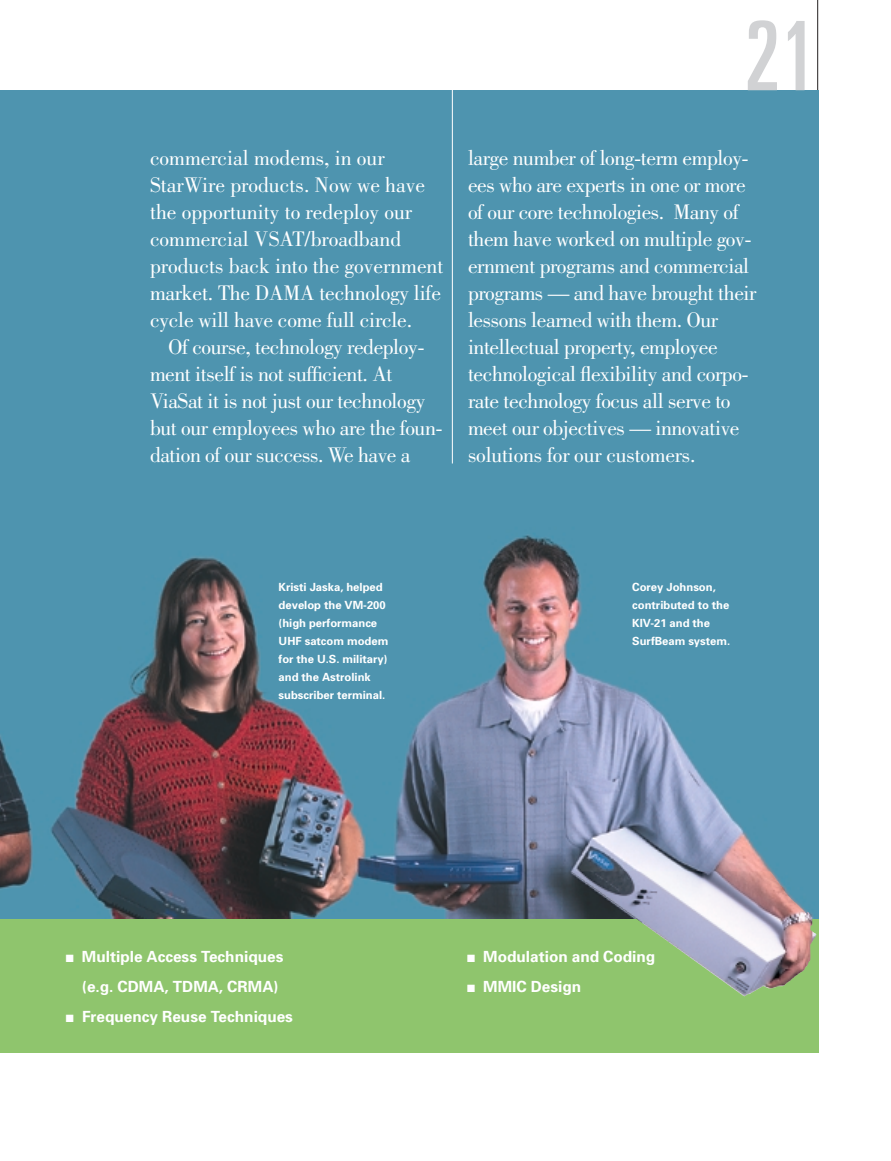
<style>
.page{position:relative;width:891px;height:1161px;background:#fff}
.page>*{position:absolute;margin:0;border:0;box-sizing:border-box;transform-origin:0 0}
.t1{font:ultra-condensed 96px "Univers";color:#d1d2d4}
.t2{font:21.75px/27px "Bodoni";letter-spacing:-.02em;color:#fff}
.t3{font:21.75px/27px "Bodoni";color:#fff}
.t4{font:700 15.3px/30px "Univers";color:#fff}
.t5{font:700 11.25px/18px "Univers";color:#fff}
</style>
<div class="page">
<img style="left:0;top:90px;width:818px;height:830px">
<hr style="left:817px;top:0;width:1px;height:90px;background:#231f20">
<div style="left:0;top:920px;width:818px;height:133px;background:#8fc56d"></div>
<hr style="left:452px;top:79px;width:1px;height:385px;background:#fff">
<img style="left:571px;top:871px;width:246px;height:126px">
<p class="t3" style="left:150px;top:147px;width:295px">commercial modems, in our<br>StarWire products. Now we have the opportunity to redeploy our commercial VSAT/broadband products back into the government market. The DAMA technology life cycle will have come full circle.</p>
<p class="t2" style="left:150px;top:336px;width:294px;text-indent:18px">Of course, technology redeploy&shy;ment itself is not sufficient. At ViaSat it is not just our technology but our employees who are the foun&shy;dation of our success. We have a</p>
<h1 class="t1" style="left:745px;top:21px;width:73px">21</h1>
<p class="t2" style="left:468px;top:147px;width:290px">large number of long-term employ&shy;ees who are experts in one or more of our core technologies. Many of them have worked on multiple gov&shy;ernment programs and commercial programs — and have brought their lessons learned with them. Our intellectual property, employee technological flexibility and corpo&shy;rate technology focus all serve to meet our objectives — innovative solutions for our customers.</p>
<p class="t5" style="left:279px;top:579px;width:111px">Kristi Jaska, helped develop the VM-200 (high performance<br>UHF satcom modem for the U.S. military) and the Astrolink subscriber terminal.</p>
<p class="t5" style="left:632px;top:579px;width:100px">Corey Johnson, contributed to the<br>KIV-21 and the<br>SurfBeam system.</p>
<p class="t4" style="left:82px;top:943px;width:203px;text-indent:-16px">■ Multiple Access Techniques (e.g. CDMA, TDMA, CRMA)</p>
<p class="t4" style="left:66px;top:1003px;width:228px">■ Frequency Reuse Techniques</p>
<p class="t4" style="left:467px;top:942px;width:190px">■ Modulation and Coding</p>
<p class="t4" style="left:467px;top:972px;width:116px">■ MMIC Design</p>
</div>
